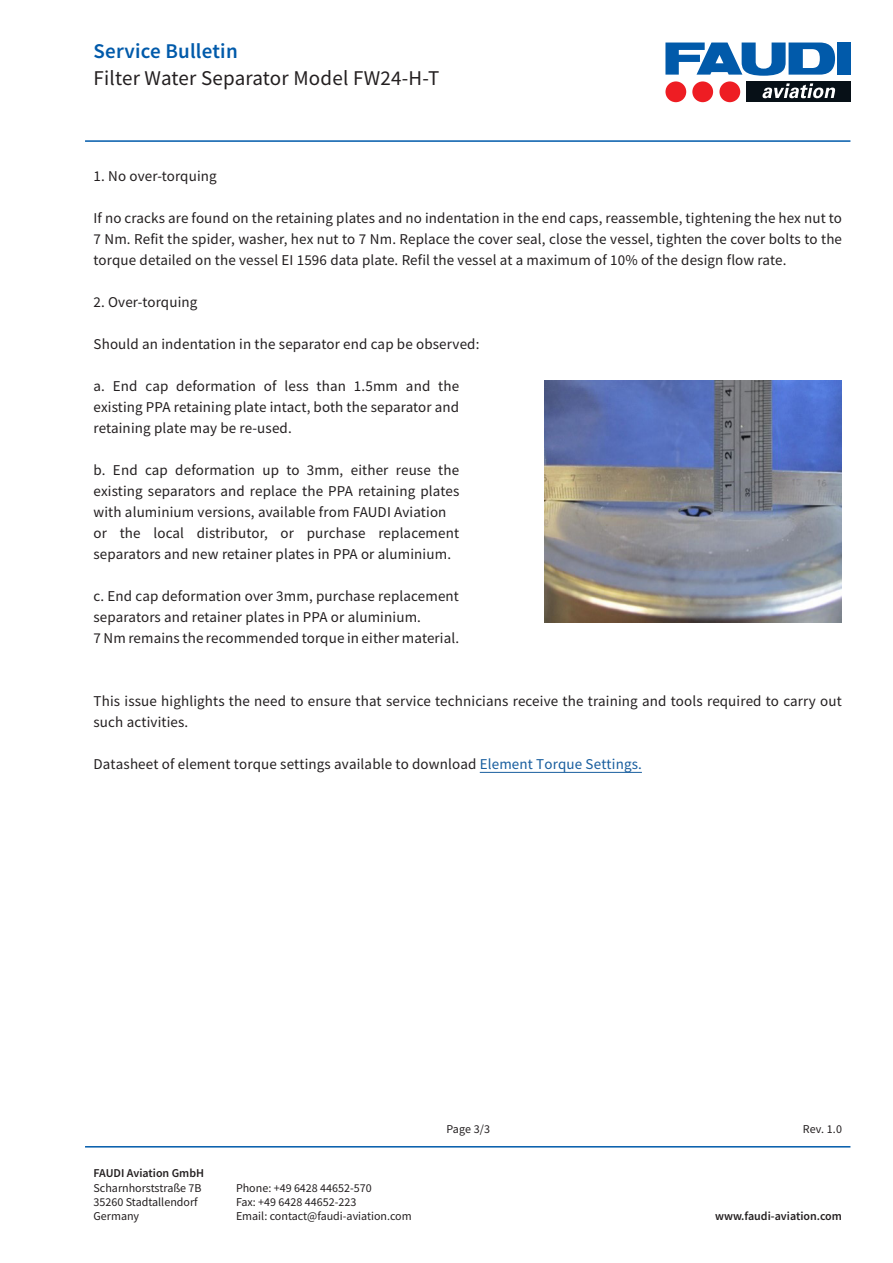
<style>
.page{position:relative;width:893px;height:1263px;background:#fff}
.page>*{position:absolute;margin:0;border:0;box-sizing:border-box;transform-origin:0 0}
.t1{font:21px "Source Sans Pro";letter-spacing:.01em;color:#231f20}
.t2{font:600 21px "Source Sans Pro";letter-spacing:.01em;color:#015aaa}
.t3{font:15px/21px "Source Sans Pro";letter-spacing:.01em;color:#231f20}
.t4{font:12px/14.4px "Source Sans Pro";color:#231f20}
.t5{font:600 12px "Source Sans Pro";color:#231f20}
.s1{color:#175d9e}
</style>
<div class="page">
<hr style="left:85px;top:1146px;width:765px;height:1px;background:#015aaa">
<hr style="left:85px;top:140px;width:765px;height:2px;background:#015aaa">
<div style="left:719px;top:81px;width:21px;height:21px;background:#ee1d23;border-radius:50%"></div>
<div style="left:837px;top:43px;width:13px;height:32px;background:#015aaa"></div>
<svg style="left:665px;top:43px;width:170px;height:33px"></svg>
<div style="left:692px;top:81px;width:21px;height:21px;background:#ee1d23;border-radius:50%"></div>
<div style="left:665px;top:81px;width:21px;height:21px;background:#ee1d23;border-radius:50%"></div>
<div style="left:746px;top:81px;width:104px;height:21px;background:#071017"></div>
<svg style="left:762px;top:83px;width:73px;height:15px"></svg>
<img style="left:544px;top:381px;width:298px;height:242px">
<hr style="left:480px;top:772px;width:162px;height:1px;background:#175d9e">
<h1 class="t2" style="left:94px;top:38px;width:146px">Service Bulletin</h1>
<h1 class="t1" style="left:94px;top:65px;width:347px">Filter Water Separator Model FW24-H-T</h1>
<p class="t3" style="left:94px;top:166px;width:125px">1. No over-torquing</p>
<p class="t3" style="left:94px;top:208px;width:750px;text-align:justify">If no cracks are found on the retaining plates and no indentation in the end caps, reassemble, tightening the hex nut to 7 Nm. Refit the spider, washer, hex nut to 7 Nm. Replace the cover seal, close the vessel, tighten the cover bolts to the torque detailed on the vessel EI 1596 data plate. Refil the vessel at a maximum of 10% of the design flow rate.</p>
<p class="t3" style="left:94px;top:292px;width:105px">2. Over-torquing</p>
<p class="t3" style="left:94px;top:334px;width:387px">Should an indentation in the separator end cap be observed:</p>
<p class="t3" style="left:94px;top:376px;width:367px;text-align:justify">a. End cap deformation of less than 1.5mm and the existing PPA retaining plate intact, both the separator and retaining plate may be re-used.</p>
<p class="t3" style="left:94px;top:460px;width:367px">b. End cap deformation up to 3mm, either reuse the existing separators and replace the PPA retaining plates with aluminium versions, available from FAUDI Aviation or the local distributor, or purchase replacement separators and new retainer plates in PPA or aluminium.</p>
<p class="t3" style="left:94px;top:586px;width:367px">c. End cap deformation over 3mm, purchase replacement separators and retainer plates in PPA or aluminium.<br>7 Nm remains the recommended torque in either material.</p>
<p class="t3" style="left:94px;top:691px;width:750px">This issue highlights the need to ensure that service technicians receive the training and tools required to carry out such activities.</p>
<p class="t3" style="left:94px;top:754px;width:550px">Datasheet of element torque settings available to download <span class="s1">Element Torque Settings.</span></p>
<p class="t5" style="left:94px;top:1165px;width:112px">FAUDI Aviation GmbH</p>
<p class="t4" style="left:94px;top:1180px;width:110px">Scharnhorststraße 7B<br>35260 Stadtallendorf<br>Germany</p>
<p class="t4" style="left:236px;top:1180px;width:177px">Phone: +49 6428 44652-570<br>Fax: +49 6428 44652-223<br>Email: contact@faudi-aviation.com</p>
<p class="t4" style="left:446px;top:1122px;width:45px">Page 3/3</p>
<p class="t4" style="left:803px;top:1122px;width:41px">Rev. 1.0</p>
<p class="t5" style="left:715px;top:1208px;width:128px">www.faudi-aviation.com</p>
</div>
